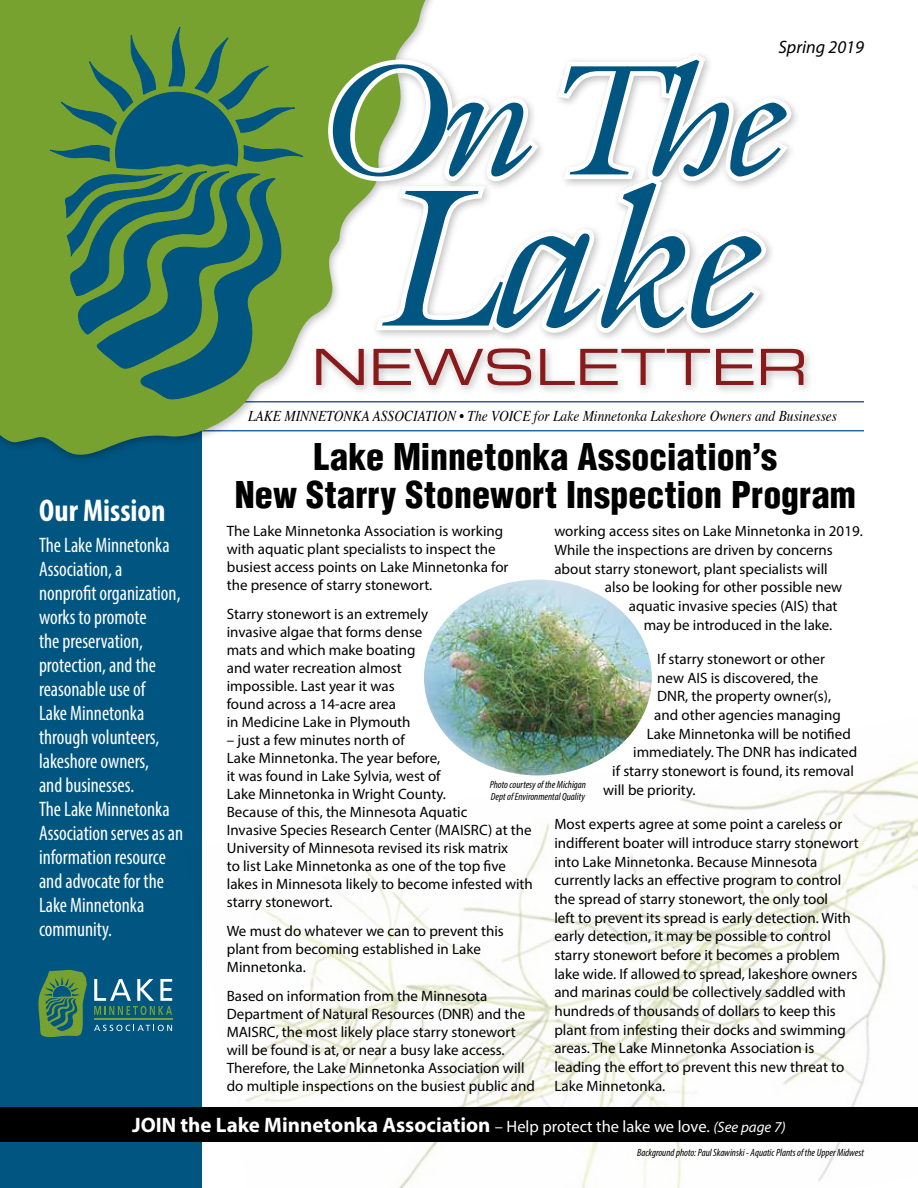
<style>
.page{position:relative;width:918px;height:1188px;background:#fff}
.page>*{position:absolute;margin:0;border:0;box-sizing:border-box;transform-origin:0 0}
.t1{font:900 condensed 36px/37.5px "Helvetica";color:#000;text-align:center}
.t2{font:700 condensed 31.5px "Myriad Pro";color:#fff}
.t3{font:condensed 21px/24px "Myriad Pro";color:#fff;scale:.95 1}
.t4{font:700 21px "Myriad Pro";color:#fff}
.t5{font:italic 18px "Myriad Pro";color:#000}
.t6{font:15px/18px "Myriad Pro";color:#000}
.t7{font:italic 15px "Times";color:#000;scale:.9 1}
.t8{font:italic condensed 10.5px/12px "Myriad Pro";color:#000}
.s1{font-weight:400;font-size:16.5px}
.s2{font-weight:400;font-style:italic;font-size:15px}
</style>
<div class="page">
<img style="left:202px;top:759px;width:716px;height:429px">
<hr style="left:54px;top:401px;width:810px;height:2px;background:#2d639e">
<hr style="left:54px;top:430px;width:810px;height:1px;background:#2d639e">
<div style="left:0;top:284px;width:202px;height:904px;background:#005581"></div>
<div style="left:0;top:0;width:814px;height:465px;background:#000;opacity:.27"></div>
<svg style="left:0;top:0;width:470px;height:458px;fill:#78a22f"></svg>
<svg style="left:38px;top:15px;width:766px;height:386px"></svg>
<div style="left:0;top:1108px;width:918px;height:34px;background:#000"></div>
<img style="left:424px;top:580px;width:228px;height:196px">
<svg style="left:94px;top:979px;width:78px;height:36px"></svg>
<svg style="left:94px;top:1025px;width:78px;height:6px"></svg>
<svg style="left:38px;top:970px;width:49px;height:68px"></svg>
<hr style="left:94px;top:1018px;width:78px;height:2px;background:#78a22f">
<p class="t5" style="left:779px;top:36px;width:87px">Spring 2019</p>
<p class="t7" style="left:248px;top:403px;width:656px">LAKE MINNETONKA ASSOCIATION • The VOICE for Lake Minnetonka Lakeshore Owners and Businesses</p>
<h1 class="t1" style="left:235px;top:438px;width:623px">Lake Minnetonka Association’s<br>New Starry Stonewort Inspection Program</h1>
<h2 class="t2" style="left:39px;top:491px;width:128px">Our Mission</h2>
<p class="t3" style="left:39px;top:533px;width:153px">The Lake Minnetonka<br>Association, a nonprofit organization, works to promote<br>the preservation, protection, and the reasonable use of<br>Lake Minnetonka through volunteers, lakeshore owners,<br>and businesses.<br>The Lake Minnetonka<br>Association serves as an information resource and advocate for the<br>Lake Minnetonka community.</p>
<p class="t6" style="left:554px;top:522px;width:310px;line-height:18.6px">working access sites on Lake Minnetonka in 2019.<br>While the inspections are driven by concerns about starry stonewort, plant specialists will</p>
<p class="t6" style="left:605px;top:578px;width:239px">also be looking for other possible new</p>
<p class="t6" style="left:629px;top:597px;width:210px">aquatic invasive species (AIS) that</p>
<p class="t6" style="left:644px;top:615px;width:190px">may be introduced in the lake.</p>
<p class="t6" style="left:657px;top:650px;width:169px">If starry stonewort or other</p>
<p class="t6" style="left:657px;top:668px;width:162px">new AIS is discovered, the</p>
<p class="t6" style="left:657px;top:687px;width:175px">DNR, the property owner(s),</p>
<p class="t6" style="left:654px;top:706px;width:188px">and other agencies managing</p>
<p class="t6" style="left:647px;top:724px;width:205px">Lake Minnetonka will be notified</p>
<p class="t6" style="left:633px;top:743px;width:225px">immediately. The DNR has indicated</p>
<p class="t6" style="left:612px;top:762px;width:243px">if starry stonewort is found, its removal</p>
<p class="t6" style="left:603px;top:780px;width:94px">will be priority.</p>
<p class="t6" style="left:554px;top:815px;width:306px;line-height:18.8px">Most experts agree at some point a careless or indifferent boater will introduce starry stonewort into Lake Minnetonka. Because Minnesota currently lacks an effective program to control the spread of starry stonewort, the only tool<br>left to prevent its spread is early detection. With early detection, it may be possible to control starry stonewort before it becomes a problem lake wide. If allowed to spread, lakeshore owners and marinas could be collectively saddled with hundreds of thousands of dollars to keep this plant from infesting their docks and swimming areas. The Lake Minnetonka Association is leading the effort to prevent this new threat to Lake Minnetonka.</p>
<h3 class="t4" style="left:132px;top:1111px;width:655px">JOIN the Lake Minnetonka Association <span class="s1">– Help protect the lake we love.</span> <span class="s2">(See page 7)</span></h3>
<p class="t6" style="left:227px;top:522px;width:283px">The Lake Minnetonka Association is working with aquatic plant specialists to inspect the busiest access points on Lake Minnetonka for the presence of starry stonewort.</p>
<p class="t6" style="left:227px;top:605px;width:203px">Starry stonewort is an extremely invasive algae that forms dense mats and which make boating and water recreation almost impossible. Last year it was found across a 14-acre area<br>in Medicine Lake in Plymouth</p>
<p class="t6" style="left:227px;top:731px;width:308px">– just a few minutes north of<br>Lake Minnetonka. The year before,<br>it was found in Lake Sylvia, west of<br>Lake Minnetonka in Wright County.<br>Because of this, the Minnesota Aquatic<br>Invasive Species Research Center (MAISRC) at the University of Minnesota revised its risk matrix<br>to list Lake Minnetonka as one of the top five lakes in Minnesota likely to become infested with starry stonewort.</p>
<p class="t6" style="left:227px;top:922px;width:279px">We must do whatever we can to prevent this plant from becoming established in Lake<br>Minnetonka.</p>
<p class="t6" style="left:227px;top:987px;width:310px">Based on information from the Minnesota Department of Natural Resources (DNR) and the MAISRC, the most likely place starry stonewort will be found is at, or near a busy lake access.<br>Therefore, the Lake Minnetonka Association will do multiple inspections on the busiest public and</p>
<p class="t8" style="left:490px;top:779px;width:98px">Photo courtesy of the Michigan<br>Dept of Environmental Quality</p>
<p class="t8" style="left:637px;top:1147px;width:228px">Background photo: Paul Skawinski - Aquatic Plants of the Upper Midwest</p>
</div>
